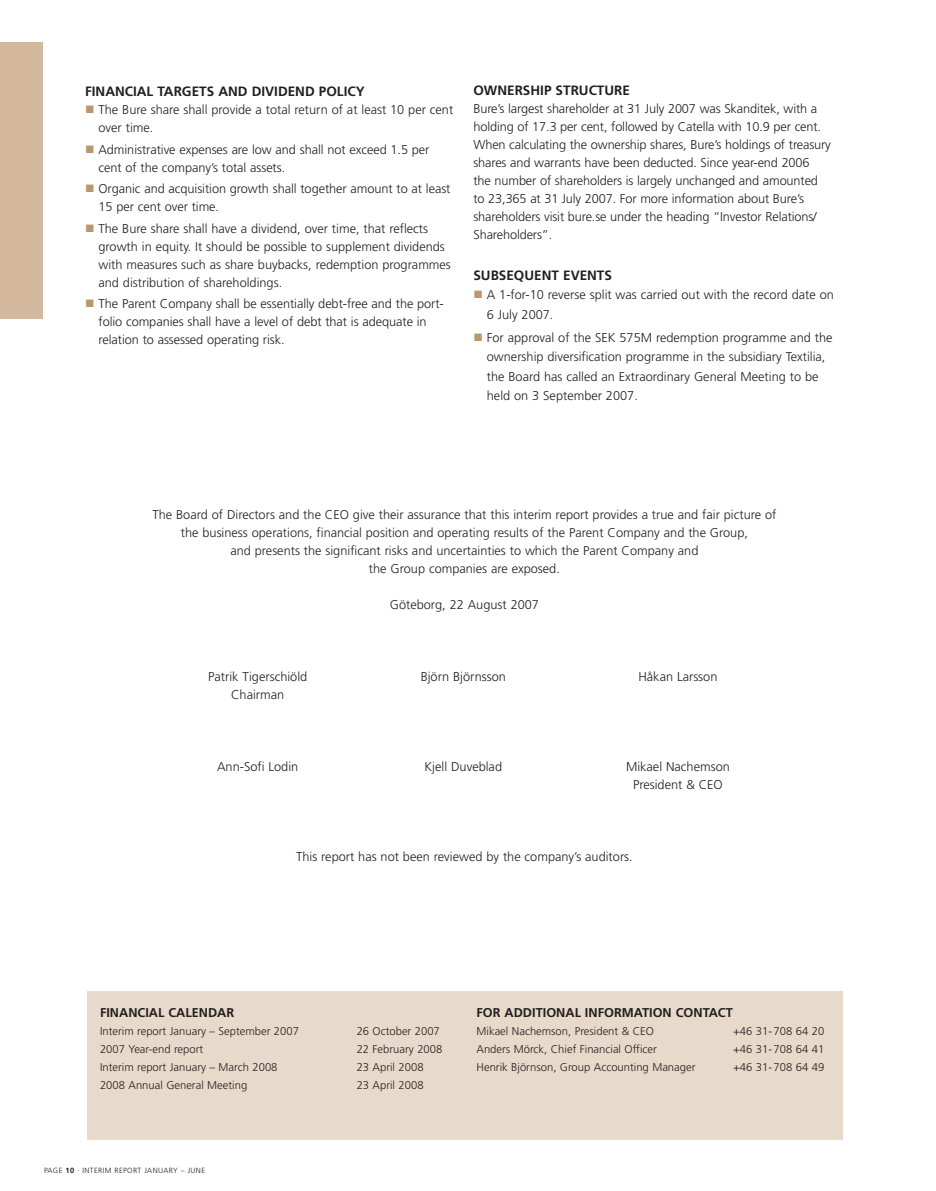
<style>
.page{position:relative;width:936px;height:1191px;background:#fff}
.page>*{position:absolute;margin:0;border:0;box-sizing:border-box;transform-origin:0 0}
.t1{font:700 13.5px "Frutiger LT Std";color:#231f20}
.t2{font:300 12.75px/18px "Frutiger LT Std";color:#231f20}
.t3{font:700 12.75px "Frutiger LT Std";color:#231f20}
.t4{font:300 11.25px "Frutiger LT Std";color:#231f20}
.t5{font:300 7.5px "Frutiger LT Std";letter-spacing:.05em;color:#231f20}
.s1{color:#bb9770}
.s2{font-weight:700}
</style>
<div class="page">
<div style="left:87px;top:991px;width:755px;height:149px;background:#e7daca"></div>
<div style="left:0;top:43px;width:43px;height:276px;background:#d5b99e"></div>
<p class="t1" style="left:85px;top:86px;width:281px">FINANCIAL TARGETS AND DIVIDEND POLICY</p>
<p class="t2" style="left:98px;top:102px;width:356px;text-indent:-13px"><span class="s1">■</span> The Bure share shall provide a total return of at least 10 per cent over time.</p>
<p class="t2" style="left:98px;top:141px;width:332px;text-indent:-13px"><span class="s1">■</span> Administrative expenses are low and shall not exceed 1.5 per cent of the company’s total assets.</p>
<p class="t2" style="left:98px;top:181px;width:353px;text-indent:-13px"><span class="s1">■</span> Organic and acquisition growth shall together amount to at least<br>15 per cent over time.</p>
<p class="t2" style="left:98px;top:220px;width:354px;text-indent:-13px"><span class="s1">■</span> The Bure share shall have a dividend, over time, that reflects growth in equity. It should be possible to supplement dividends with measures such as share buybacks, redemption programmes and distribution of shareholdings.</p>
<p class="t2" style="left:98px;top:295px;width:347px;text-indent:-13px"><span class="s1">■</span> The Parent Company shall be essentially debt-free and the port&shy;folio companies shall have a level of debt that is adequate in relation to assessed operating risk.</p>
<p class="t1" style="left:473px;top:85px;width:158px">OWNERSHIP STRUCTURE</p>
<p class="t2" style="left:473px;top:101px;width:359px">Bure’s largest shareholder at 31 July 2007 was Skanditek, with a holding of 17.3 per cent, followed by Catella with 10.9 per cent.<br>When calculating the ownership shares, Bure’s holdings of treasury shares and warrants have been deducted. Since year-end 2006<br>the number of shareholders is largely unchanged and amounted to 23,365 at 31 July 2007. For more information about Bure’s shareholders visit bure.se under the heading “Investor Relations/ Shareholders”.</p>
<p class="t1" style="left:473px;top:270px;width:140px">SUBSEQUENT EVENTS</p>
<p class="t2" style="left:487px;top:286px;width:348px;line-height:19.5px;text-indent:-13px"><span class="s1">■</span> A 1-for-10 reverse split was carried out with the record date on<br>6 July 2007.</p>
<p class="t2" style="left:487px;top:328px;width:347px;line-height:19.5px;text-indent:-13px"><span class="s1">■</span> For approval of the SEK 575M redemption programme and the ownership diversification programme in the subsidiary Textilia, the Board has called an Extraordinary General Meeting to be held on 3 September 2007.</p>
<p class="t2" style="left:152px;top:506px;width:625px;text-align:center">The Board of Directors and the CEO give their assurance that this interim report provides a true and fair picture of the business operations, financial position and operating results of the Parent Company and the Group,<br>and presents the significant risks and uncertainties to which the Parent Company and<br>the Group companies are exposed.</p>
<p class="t2" style="left:390px;top:596px;width:151px">Göteborg, 22 August 2007</p>
<p class="t2" style="left:208px;top:668px;width:101px">Patrik Tigerschiöld</p>
<p class="t2" style="left:420px;top:668px;width:87px">Björn Björnsson</p>
<p class="t2" style="left:638px;top:668px;width:80px">Håkan Larsson</p>
<p class="t2" style="left:231px;top:686px;width:55px">Chairman</p>
<p class="t2" style="left:217px;top:758px;width:83px">Ann-Sofi Lodin</p>
<p class="t2" style="left:424px;top:758px;width:79px">Kjell Duveblad</p>
<p class="t2" style="left:626px;top:758px;width:105px;text-align:center">Mikael Nachemson<br>President &amp; CEO</p>
<p class="t2" style="left:296px;top:848px;width:338px">This report has not been reviewed by the company’s auditors.</p>
<p class="t3" style="left:100px;top:1007px;width:136px">FINANCIAL CALENDAR</p>
<p class="t4" style="left:100px;top:1026px;width:200px">Interim report January – September 2007</p>
<p class="t4" style="left:356px;top:1026px;width:85px">26 October 2007</p>
<p class="t4" style="left:100px;top:1044px;width:105px">2007 Year-end report</p>
<p class="t4" style="left:356px;top:1044px;width:87px">22 February 2008</p>
<p class="t4" style="left:100px;top:1062px;width:179px">Interim report January – March 2008</p>
<p class="t4" style="left:356px;top:1062px;width:68px">23 April 2008</p>
<p class="t4" style="left:100px;top:1080px;width:149px">2008 Annual General Meeting</p>
<p class="t4" style="left:356px;top:1080px;width:68px">23 April 2008</p>
<p class="t5" style="left:44px;top:1167px;width:162px">PAGE <span class="s2">10</span> · INTERIM REPORT JANUARY – JUNE</p>
<p class="t3" style="left:476px;top:1007px;width:258px">FOR ADDITIONAL INFORMATION CONTACT</p>
<p class="t4" style="left:476px;top:1026px;width:179px">Mikael Nachemson, President &amp; CEO</p>
<p class="t4" style="left:733px;top:1026px;width:93px">+46 31- 708 64 20</p>
<p class="t4" style="left:476px;top:1044px;width:182px">Anders Mörck, Chief Financial Officer</p>
<p class="t4" style="left:733px;top:1044px;width:93px">+46 31- 708 64 41</p>
<p class="t4" style="left:476px;top:1062px;width:220px">Henrik Björnson, Group Accounting Manager</p>
<p class="t4" style="left:733px;top:1062px;width:93px">+46 31- 708 64 49</p>
</div>
